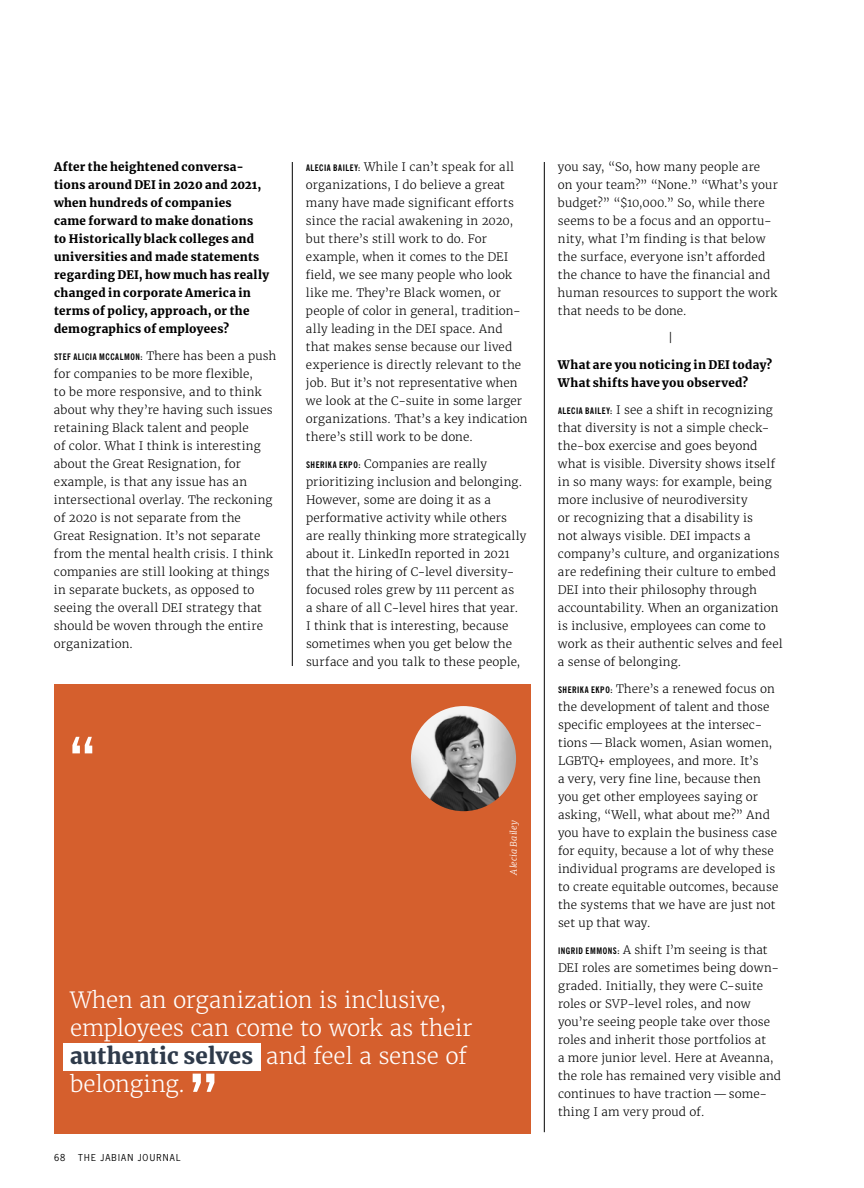
<style>
.page{position:relative;width:864px;height:1188px;background:#fff}
.page>*{position:absolute;margin:0;border:0;box-sizing:border-box;transform-origin:0 0}
.t1{font:700 61.05px "News Gothic BT";color:#fff}
.t2{font:700 55.5px "News Gothic BT";color:#fff}
.t3{font:300 22.2px/27.9px "Merriweather";letter-spacing:-.015em;color:#fff}
.t4{font:300 11.7px/18px "Merriweather";letter-spacing:.01em;color:#000}
.t5{font:900 11.7px/18px "Merriweather";letter-spacing:.025em;color:#000}
.t6{font:700 condensed 9px "News Gothic BT";letter-spacing:.06em;color:#000}
.t7{font:9px "News Gothic Std";letter-spacing:.135em;color:#000}
.t8{font:italic 300 9px "Merriweather";letter-spacing:.01em;color:#fff}
.s1{font-family:"Merriweather";font-weight:300;font-stretch:normal;font-size:11.7px}
.s2{font-family:"News Gothic BT";font-weight:700;font-stretch:condensed;font-size:9px}
.s3{font-weight:900;color:#2e3a4a}
</style>
<div class="page">
<div style="left:54px;top:684px;width:477px;height:450px;background:#d55f2d"></div>
<img style="left:411px;top:706px;width:105px;height:105px;border-radius:53px">
<div style="left:64px;top:1043px;width:197px;height:28px;background:#fff"></div>
<hr style="left:544px;top:162px;width:1px;height:970px;background:#000">
<hr style="left:292px;top:162px;width:1px;height:504px;background:#000">
<p class="t5" style="left:54px;top:157px;width:217px">After the heightened conversa&shy;tions around DEI in 2020 and 2021, when hundreds of companies<br>came forward to make donations<br>to Historically black colleges and universities and made statements regarding DEI, how much has really changed in corporate America in terms of policy, approach, or the demographics of employees?</p>
<p class="t6" style="left:54px;top:351px;width:224px">STEF ALICIA MCCALMON: <span class="s1">There has been a push</span></p>
<p class="t4" style="left:54px;top:365px;width:221px">for companies to be more flexible,<br>to be more responsive, and to think about why they’re having such issues retaining Black talent and people<br>of color. What I think is interesting about the Great Resignation, for example, is that any issue has an intersectional overlay. The reckoning of 2020 is not separate from the Great Resignation. It’s not separate from the mental health crisis. I think companies are still looking at things in separate buckets, as opposed to seeing the overall DEI strategy that should be woven through the entire organization.</p>
<h2 class="t2" style="left:70px;top:724px;width:26px">“</h2>
<p class="t4" style="left:306px;top:158px;width:223px"><span class="s2">ALECIA BAILEY:</span> While I can’t speak for all organizations, I do believe a great many have made significant efforts since the racial awakening in 2020, but there’s still work to do. For example, when it comes to the DEI field, we see many people who look like me. They’re Black women, or people of color in general, tradition&shy;ally leading in the DEI space. And that makes sense because our lived experience is directly relevant to the job. But it’s not representative when we look at the C-suite in some larger organizations. That’s a key indication there’s still work to be done.</p>
<p class="t4" style="left:306px;top:455px;width:222px"><span class="s2">SHERIKA EKPO:</span> Companies are really prioritizing inclusion and belonging.<br>However, some are doing it as a performative activity while others are really thinking more strategically about it. LinkedIn reported in 2021 that the hiring of C-level diversity&shy;focused roles grew by 111 percent as<br>a share of all C-level hires that year.<br>I think that is interesting, because sometimes when you get below the surface and you talk to these people,</p>
<p class="t8" style="left:507px;top:874px;width:56px;rotate:-90deg">Alecia Bailey</p>
<h3 class="t3" style="left:70px;top:986px;width:404px">When an organization is inclusive, employees can come to work as their <span class="s3">authentic selves</span> and feel a sense of belonging.</h3>
<h1 class="t1" style="left:190px;top:1059px;width:28px">”</h1>
<p class="t7" style="left:54px;top:1152px;width:13px">68</p>
<p class="t7" style="left:78px;top:1152px;width:104px">THE JABIAN JOURNAL</p>
<p class="t4" style="left:558px;top:158px;width:222px">you say, “So, how many people are<br>on your team?” “None.” “What’s your budget?” “$10,000.” So, while there seems to be a focus and an opportu&shy;nity, what I’m finding is that below the surface, everyone isn’t afforded the chance to have the financial and human resources to support the work that needs to be done.</p>
<p class="t4" style="left:668px;top:329px;width:6px">|</p>
<p class="t5" style="left:558px;top:355px;width:216px">What are you noticing in DEI today?<br>What shifts have you observed?</p>
<p class="t4" style="left:558px;top:401px;width:226px"><span class="s2">ALECIA BAILEY:</span> I see a shift in recognizing that diversity is not a simple check&shy;the-box exercise and goes beyond what is visible. Diversity shows itself in so many ways: for example, being more inclusive of neurodiversity<br>or recognizing that a disability is<br>not always visible. DEI impacts a company’s culture, and organizations are redefining their culture to embed DEI into their philosophy through accountability. When an organization is inclusive, employees can come to work as their authentic selves and feel a sense of belonging.</p>
<p class="t4" style="left:558px;top:680px;width:222px"><span class="s2">SHERIKA EKPO:</span> There’s a renewed focus on the development of talent and those specific employees at the intersec&shy;tions—Black women, Asian women, LGBTQ+ employees, and more. It’s<br>a very, very fine line, because then you get other employees saying or asking, “Well, what about me?” And you have to explain the business case for equity, because a lot of why these individual programs are developed is to create equitable outcomes, because the systems that we have are just not set up that way.</p>
<p class="t4" style="left:558px;top:941px;width:225px"><span class="s2">INGRID EMMONS:</span> A shift I’m seeing is that DEI roles are sometimes being down&shy;graded. Initially, they were C-suite roles or SVP-level roles, and now you’re seeing people take over those roles and inherit those portfolios at<br>a more junior level. Here at Aveanna, the role has remained very visible and continues to have traction—some&shy;thing I am very proud of.</p>
</div>
